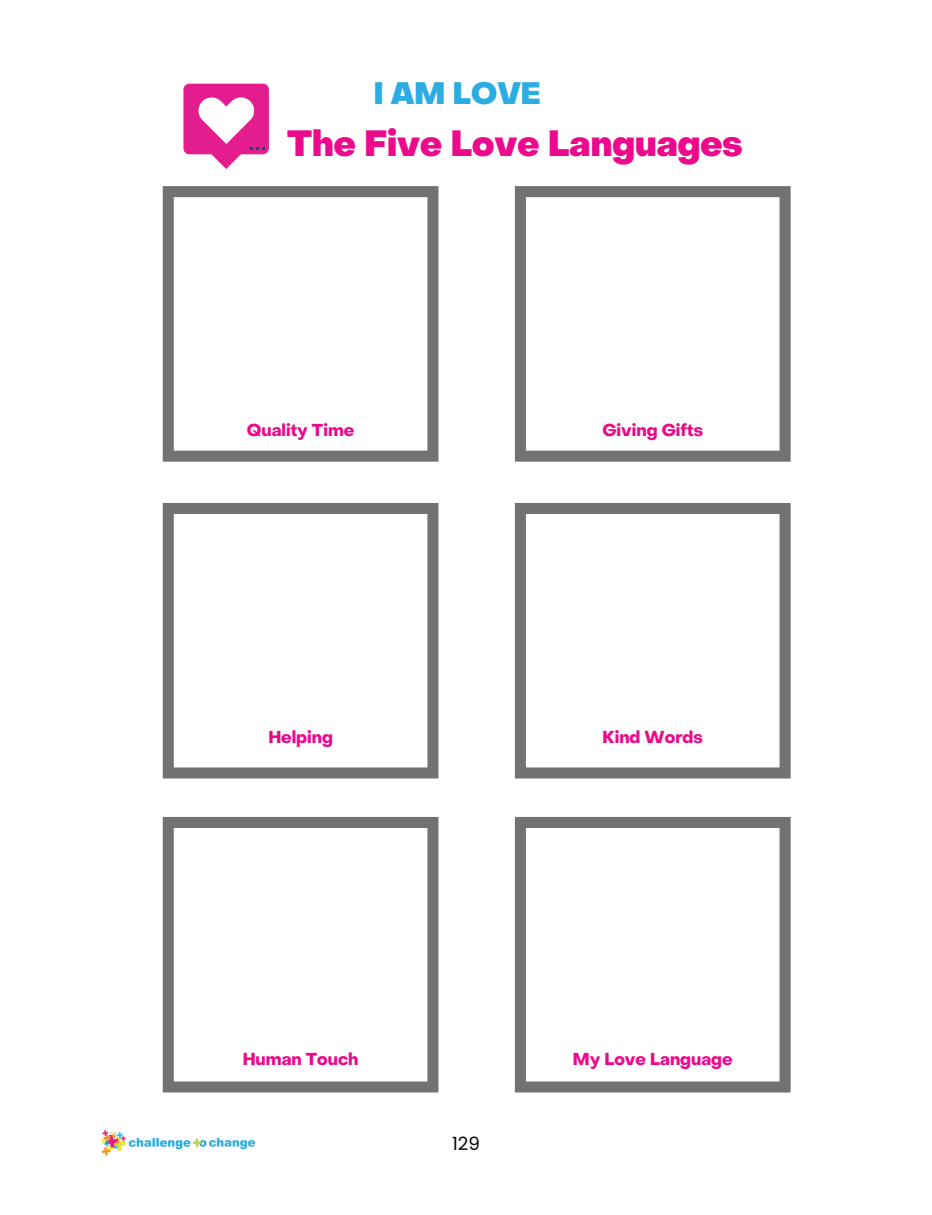
<style>
.page{position:relative;width:932px;height:1215px;background:#fff}
.page>*{position:absolute;margin:0;border:0;box-sizing:border-box;transform-origin:0 0}
.t1{font:800 35.7px "Object Sans";color:#ec098c}
.t2{font:800 30.45px "Object Sans";color:#2bade3}
.t3{font:18.3px "Poppins";color:#080704}
.t4{font:700 16.95px "Object Sans";color:#ec098c}
</style>
<div class="page">
<svg style="left:163px;top:186px;width:275px;height:276px"></svg>
<svg style="left:163px;top:817px;width:275px;height:276px"></svg>
<svg style="left:163px;top:503px;width:275px;height:276px"></svg>
<svg style="left:515px;top:503px;width:275px;height:276px"></svg>
<svg style="left:515px;top:186px;width:275px;height:276px"></svg>
<svg style="left:183px;top:84px;width:86px;height:85px"></svg>
<svg style="left:515px;top:817px;width:275px;height:276px"></svg>
<img style="left:100px;top:1130px;width:156px;height:26px">
<h2 class="t2" style="left:373px;top:66px;width:168px">I AM LOVE</h2>
<h1 class="t1" style="left:287px;top:111px;width:457px">The Five Love Languages</h1>
<p class="t4" style="left:247px;top:415px;width:109px">Quality Time</p>
<p class="t4" style="left:268px;top:722px;width:66px">Helping</p>
<p class="t4" style="left:602px;top:415px;width:102px">Giving Gifts</p>
<p class="t4" style="left:602px;top:722px;width:102px">Kind Words</p>
<p class="t4" style="left:243px;top:1044px;width:117px">Human Touch</p>
<p class="t4" style="left:573px;top:1044px;width:161px">My Love Language</p>
<p class="t3" style="left:452px;top:1133px;width:29px">129</p>
</div>
